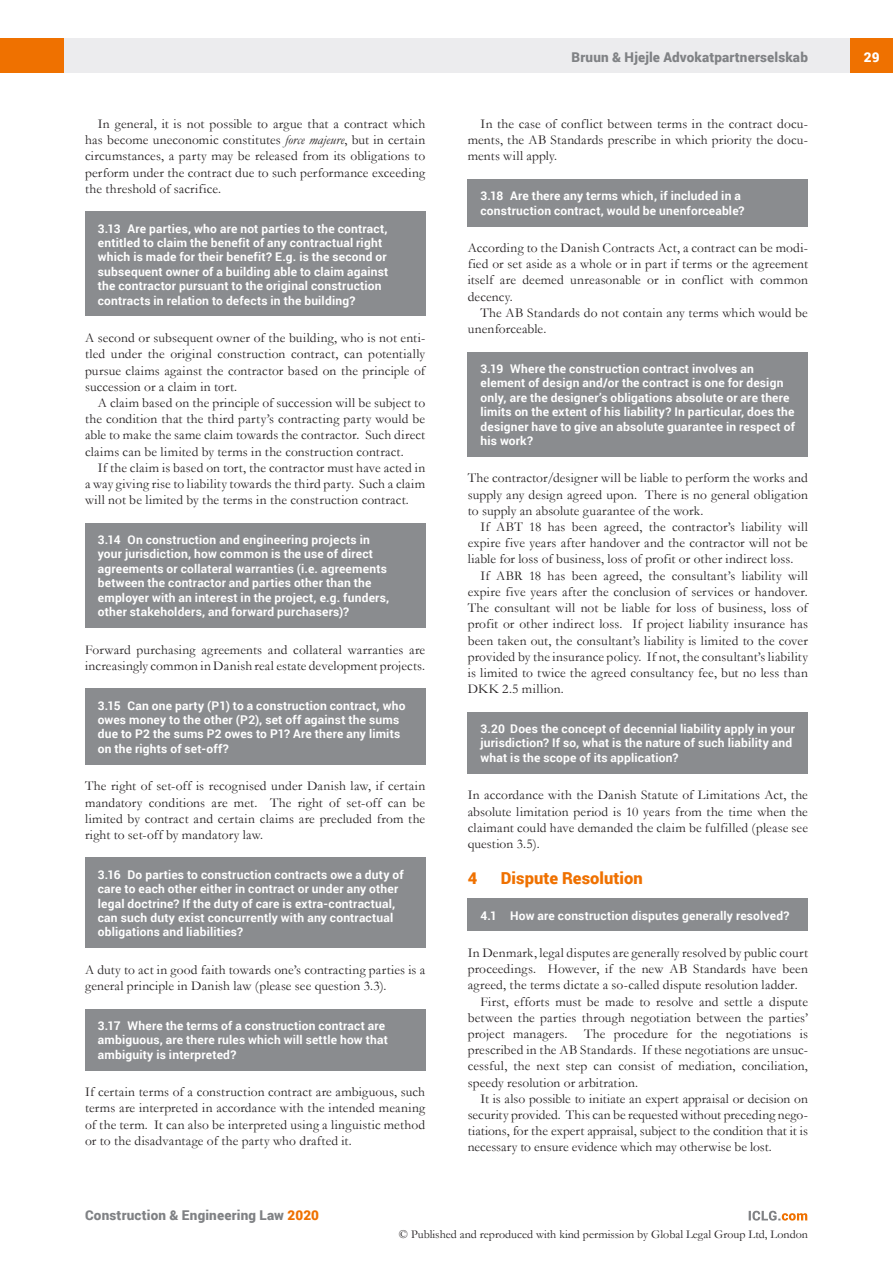
<style>
.page{position:relative;width:893px;height:1263px;background:#fff}
.page>*{position:absolute;margin:0;border:0;box-sizing:border-box;transform-origin:0 0}
.MS_Heading{font:900 16.5px "Roboto";letter-spacing:.005em;color:#ef7100}
.MS_Body_Text_-_Secon{font:13.5px/16.2px "Garamond";letter-spacing:.005em;color:#231f20;text-align:justify}
.MS_Body_Text_-_First{font:13.5px/16.2px "Garamond";letter-spacing:.01em;color:#231f20;text-align:justify}
.t1{font:900 13.5px "Roboto";letter-spacing:.015em;color:#808285}
.t2{font:900 13.5px "Roboto";color:#fff}
.MS_-_Question{font:700 12px/14.4px "Roboto";letter-spacing:.015em;color:#fff}
.t3{font:12px "Garamond";color:#231f20}
.MS_-_Question_follow{font:700 12px "Roboto";letter-spacing:.015em;color:#fff}
.s1{font-style:italic}
.s2{color:#ef7100}
</style>
<div class="page">
<div style="left:64px;top:38px;width:786px;height:34px;background:#ececee"></div>
<div style="left:850px;top:38px;width:43px;height:34px;background:#ef7100"></div>
<div style="left:0;top:38px;width:64px;height:34px;background:#ef7100"></div>
<svg style="left:749px;top:1211px;width:58px;height:9px"></svg>
<div style="left:468px;top:179px;width:340px;height:47px;background:#8a8c8f"></div>
<div style="left:468px;top:352px;width:340px;height:105px;background:#8a8c8f"></div>
<div style="left:468px;top:712px;width:340px;height:61px;background:#8a8c8f"></div>
<div style="left:468px;top:898px;width:340px;height:33px;background:#8a8c8f"></div>
<div style="left:85px;top:212px;width:340px;height:104px;background:#8a8c8f"></div>
<div style="left:85px;top:523px;width:340px;height:105px;background:#8a8c8f"></div>
<div style="left:85px;top:688px;width:340px;height:76px;background:#8a8c8f"></div>
<div style="left:85px;top:858px;width:340px;height:90px;background:#8a8c8f"></div>
<div style="left:85px;top:1009px;width:340px;height:61px;background:#8a8c8f"></div>
<p class="MS_Body_Text_-_Secon" style="left:85px;top:115px;width:342px;text-indent:13px">In general, it is not possible to argue that a contract which has become uneconomic constitutes <span class="s1">force majeure</span>, but in certain circumstances, a party may be released from its obligations to perform under the contract due to such performance exceeding the threshold of sacrifice.</p>
<p class="MS_-_Question" style="left:98px;top:221px;width:292px">3.13 Are parties, who are not parties to the contract, entitled to claim the benefit of any contractual right which is made for their benefit? E.g. is the second or subsequent owner of a building able to claim against the contractor pursuant to the original construction contracts in relation to defects in the building?</p>
<p class="MS_Body_Text_-_First" style="left:85px;top:329px;width:342px">A second or subsequent owner of the building, who is not enti&shy;tled under the original construction contract, can potentially pursue claims against the contractor based on the principle of succession or a claim in tort.</p>
<p class="MS_Body_Text_-_Secon" style="left:85px;top:394px;width:342px;text-indent:13px">A claim based on the principle of succession will be subject to the condition that the third party’s contracting party would be able to make the same claim towards the contractor. Such direct claims can be limited by terms in the construction contract.</p>
<p class="MS_Body_Text_-_Secon" style="left:85px;top:459px;width:342px;text-indent:13px">If the claim is based on tort, the contractor must have acted in a way giving rise to liability towards the third party. Such a claim will not be limited by the terms in the construction contract.</p>
<p class="MS_-_Question" style="left:98px;top:532px;width:293px">3.14 On construction and engineering projects in your jurisdiction, how common is the use of direct agreements or collateral warranties (i.e. agreements between the contractor and parties other than the employer with an interest in the project, e.g. funders, other stakeholders, and forward purchasers)?</p>
<p class="MS_Body_Text_-_First" style="left:85px;top:641px;width:342px">Forward purchasing agreements and collateral warranties are increasingly common in Danish real estate development projects.</p>
<p class="MS_-_Question" style="left:98px;top:698px;width:309px">3.15 Can one party (P1) to a construction contract, who owes money to the other (P2), set off against the sums due to P2 the sums P2 owes to P1? Are there any limits on the rights of set-off?</p>
<p class="MS_Body_Text_-_First" style="left:85px;top:778px;width:342px">The right of set-off is recognised under Danish law, if certain mandatory conditions are met. The right of set-off can be limited by contract and certain claims are precluded from the right to set-off by mandatory law.</p>
<p class="MS_-_Question" style="left:98px;top:867px;width:307px">3.16 Do parties to construction contracts owe a duty of care to each other either in contract or under any other legal doctrine? If the duty of care is extra-contractual, can such duty exist concurrently with any contractual obligations and liabilities?</p>
<p class="MS_Body_Text_-_First" style="left:85px;top:961px;width:342px">A duty to act in good faith towards one’s contracting parties is a general principle in Danish law (please see question 3.3).</p>
<p class="MS_-_Question" style="left:98px;top:1018px;width:292px">3.17 Where the terms of a construction contract are ambiguous, are there rules which will settle how that ambiguity is interpreted?</p>
<p class="MS_Body_Text_-_First" style="left:85px;top:1083px;width:342px">If certain terms of a construction contract are ambiguous, such terms are interpreted in accordance with the intended meaning of the term. It can also be interpreted using a linguistic method or to the disadvantage of the party who drafted it.</p>
<p class="t1" style="left:85px;top:1206px;width:235px">Construction &amp; Engineering Law <span class="s2">2020</span></p>
<p class="t1" style="left:572px;top:48px;width:238px">Bruun &amp; Hjejle Advokatpartnerselskab</p>
<p class="t2" style="left:864px;top:48px;width:17px">29</p>
<p class="MS_Body_Text_-_Secon" style="left:468px;top:115px;width:342px;text-indent:13px">In the case of conflict between terms in the contract docu&shy;ments, the AB Standards prescribe in which priority the docu&shy;ments will apply.</p>
<p class="MS_-_Question" style="left:480px;top:188px;width:266px">3.18 Are there any terms which, if included in a construction contract, would be unenforceable?</p>
<p class="MS_Body_Text_-_First" style="left:468px;top:239px;width:342px">According to the Danish Contracts Act, a contract can be modi&shy;fied or set aside as a whole or in part if terms or the agreement itself are deemed unreasonable or in conflict with common decency.</p>
<p class="MS_Body_Text_-_Secon" style="left:468px;top:304px;width:342px;text-indent:13px">The AB Standards do not contain any terms which would be unenforceable.</p>
<p class="MS_-_Question" style="left:480px;top:361px;width:316px">3.19 Where the construction contract involves an element of design and/or the contract is one for design only, are the designer’s obligations absolute or are there limits on the extent of his liability? In particular, does the designer have to give an absolute guarantee in respect of his work?</p>
<p class="MS_Body_Text_-_First" style="left:468px;top:470px;width:342px">The contractor/designer will be liable to perform the works and supply any design agreed upon. There is no general obligation to supply an absolute guarantee of the work.</p>
<p class="MS_Body_Text_-_Secon" style="left:468px;top:518px;width:342px;text-indent:13px">If ABT 18 has been agreed, the contractor’s liability will expire five years after handover and the contractor will not be liable for loss of business, loss of profit or other indirect loss.</p>
<p class="MS_Body_Text_-_Secon" style="left:468px;top:567px;width:342px;text-indent:13px">If ABR 18 has been agreed, the consultant’s liability will expire five years after the conclusion of services or handover.<br>The consultant will not be liable for loss of business, loss of profit or other indirect loss. If project liability insurance has been taken out, the consultant’s liability is limited to the cover provided by the insurance policy. If not, the consultant’s liability is limited to twice the agreed consultancy fee, but no less than DKK 2.5 million.</p>
<p class="MS_-_Question" style="left:480px;top:721px;width:316px">3.20 Does the concept of decennial liability apply in your jurisdiction? If so, what is the nature of such liability and what is the scope of its application?</p>
<p class="MS_Body_Text_-_First" style="left:468px;top:787px;width:342px">In accordance with the Danish Statute of Limitations Act, the absolute limitation period is 10 years from the time when the claimant could have demanded the claim be fulfilled (please see question 3.5).</p>
<p class="MS_Heading" style="left:468px;top:866px;width:11px">4</p>
<p class="MS_Heading" style="left:501px;top:866px;width:144px">Dispute Resolution</p>
<p class="MS_-_Question_follow" style="left:480px;top:907px;width:310px">4.1 How are construction disputes generally resolved?</p>
<p class="MS_Body_Text_-_First" style="left:468px;top:944px;width:342px">In Denmark, legal disputes are generally resolved by public court proceedings. However, if the new AB Standards have been agreed, the terms dictate a so-called dispute resolution ladder.</p>
<p class="MS_Body_Text_-_Secon" style="left:468px;top:993px;width:342px;text-indent:13px">First, efforts must be made to resolve and settle a dispute between the parties through negotiation between the parties’ project managers. The procedure for the negotiations is prescribed in the AB Standards. If these negotiations are unsuc&shy;cessful, the next step can consist of mediation, conciliation, speedy resolution or arbitration.</p>
<p class="MS_Body_Text_-_Secon" style="left:468px;top:1090px;width:342px;text-indent:13px">It is also possible to initiate an expert appraisal or decision on security provided. This can be requested without preceding nego&shy;tiations, for the expert appraisal, subject to the condition that it is necessary to ensure evidence which may otherwise be lost.</p>
<p class="t3" style="left:399px;top:1226px;width:410px">© Published and reproduced with kind permission by Global Legal Group Ltd, London</p>
</div>
